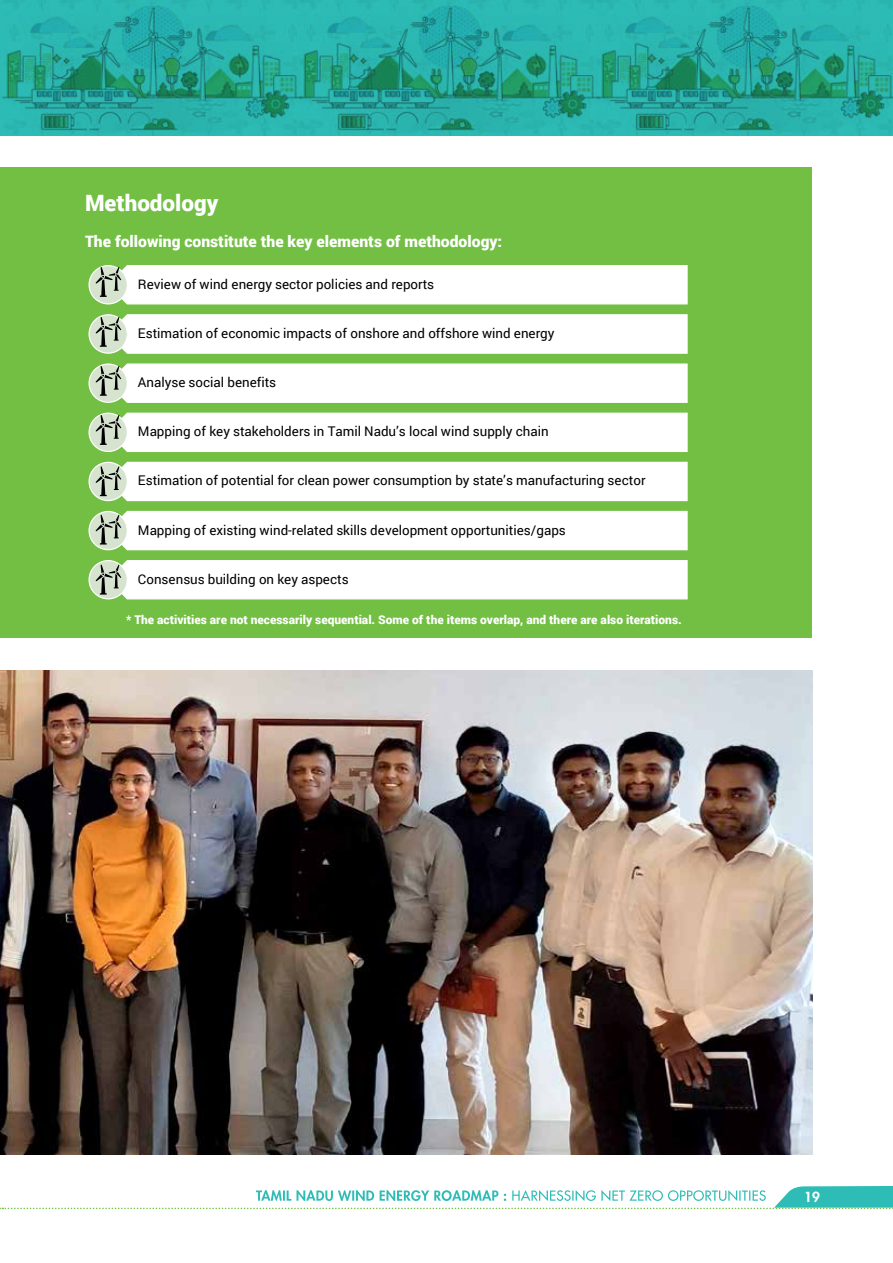
<style>
.page{position:relative;width:893px;height:1263px;background:#fff}
.page>*{position:absolute;margin:0;border:0;box-sizing:border-box;transform-origin:0 0}
.t1{font:900 22.5px "Roboto";color:#fff}
.t2{font:900 15.75px "Roboto";color:#fff}
.t3{font:800 13.5px "Futura LT";color:#fff}
.t4{font:13.35px "Roboto";color:#000}
.t5{font:900 12px "Roboto";color:#fff}
</style>
<div class="page">
<img style="left:0;top:0;width:298px;height:136px">
<img style="left:298px;top:0;width:297px;height:136px">
<img style="left:595px;top:0;width:298px;height:136px">
<svg style="left:0;top:1186px;width:893px;height:23px"></svg>
<div style="left:0;top:167px;width:812px;height:471px;background:#72bf44"></div>
<img style="left:0;top:670px;width:812px;height:485px">
<div style="left:89px;top:266px;width:38px;height:38px;background:#d5e3cf;border-radius:50%"></div>
<div style="left:89px;top:265px;width:39px;height:39px;border:1px solid #fff;border-radius:50%"></div>
<div style="left:89px;top:315px;width:38px;height:38px;background:#d5e3cf;border-radius:50%"></div>
<div style="left:89px;top:314px;width:39px;height:40px;border:1px solid #fff;border-radius:50%"></div>
<div style="left:89px;top:364px;width:38px;height:38px;background:#d5e3cf;border-radius:50%"></div>
<div style="left:89px;top:363px;width:39px;height:40px;border:1px solid #fff;border-radius:50%"></div>
<div style="left:89px;top:413px;width:38px;height:38px;background:#d5e3cf;border-radius:50%"></div>
<div style="left:89px;top:413px;width:39px;height:39px;border:1px solid #fff;border-radius:50%"></div>
<div style="left:89px;top:462px;width:38px;height:39px;background:#d5e3cf;border-radius:50%"></div>
<div style="left:89px;top:462px;width:39px;height:39px;border:1px solid #fff;border-radius:50%"></div>
<svg style="left:89px;top:511px;width:38px;height:39px"></svg>
<div style="left:89px;top:511px;width:39px;height:39px;border:1px solid #fff;border-radius:50%"></div>
<div style="left:89px;top:561px;width:38px;height:38px;background:#d5e3cf;border-radius:50%"></div>
<div style="left:89px;top:560px;width:39px;height:39px;border:1px solid #fff;border-radius:50%"></div>
<svg style="left:96px;top:265px;width:592px;height:40px;background:#f8faf7"></svg>
<svg style="left:96px;top:314px;width:592px;height:40px;background:#f9fbf8"></svg>
<svg style="left:96px;top:363px;width:592px;height:40px;background:#f8faf7"></svg>
<svg style="left:96px;top:412px;width:592px;height:40px;background:#f8faf7"></svg>
<svg style="left:96px;top:461px;width:592px;height:41px;background:#f5f9f3"></svg>
<svg style="left:96px;top:510px;width:592px;height:41px;background:#f5f9f3"></svg>
<div style="left:96px;top:560px;width:592px;height:39px;background:#fff"></div>
<h1 class="t1" style="left:85px;top:187px;width:135px">Methodology</h1>
<p class="t2" style="left:85px;top:231px;width:419px">The following constitute the key elements of methodology:</p>
<p class="t4" style="left:138px;top:275px;width:298px">Review of wind energy sector policies and reports</p>
<p class="t4" style="left:138px;top:324px;width:418px">Estimation of economic impacts of onshore and offshore wind energy</p>
<p class="t4" style="left:138px;top:373px;width:140px">Analyse social benefits</p>
<p class="t4" style="left:138px;top:422px;width:412px">Mapping of key stakeholders in Tamil Nadu’s local wind supply chain</p>
<p class="t4" style="left:138px;top:471px;width:509px">Estimation of potential for clean power consumption by state’s manufacturing sector</p>
<p class="t4" style="left:138px;top:520px;width:429px">Mapping of existing wind-related skills development opportunities/gaps</p>
<p class="t4" style="left:138px;top:569px;width:212px">Consensus building on key aspects</p>
<p class="t5" style="left:126px;top:611px;width:557px">* The activities are not necessarily sequential. Some of the items overlap, and there are also iterations.</p>
<p class="t3" style="left:804px;top:1188px;width:17px">19</p>
</div>
